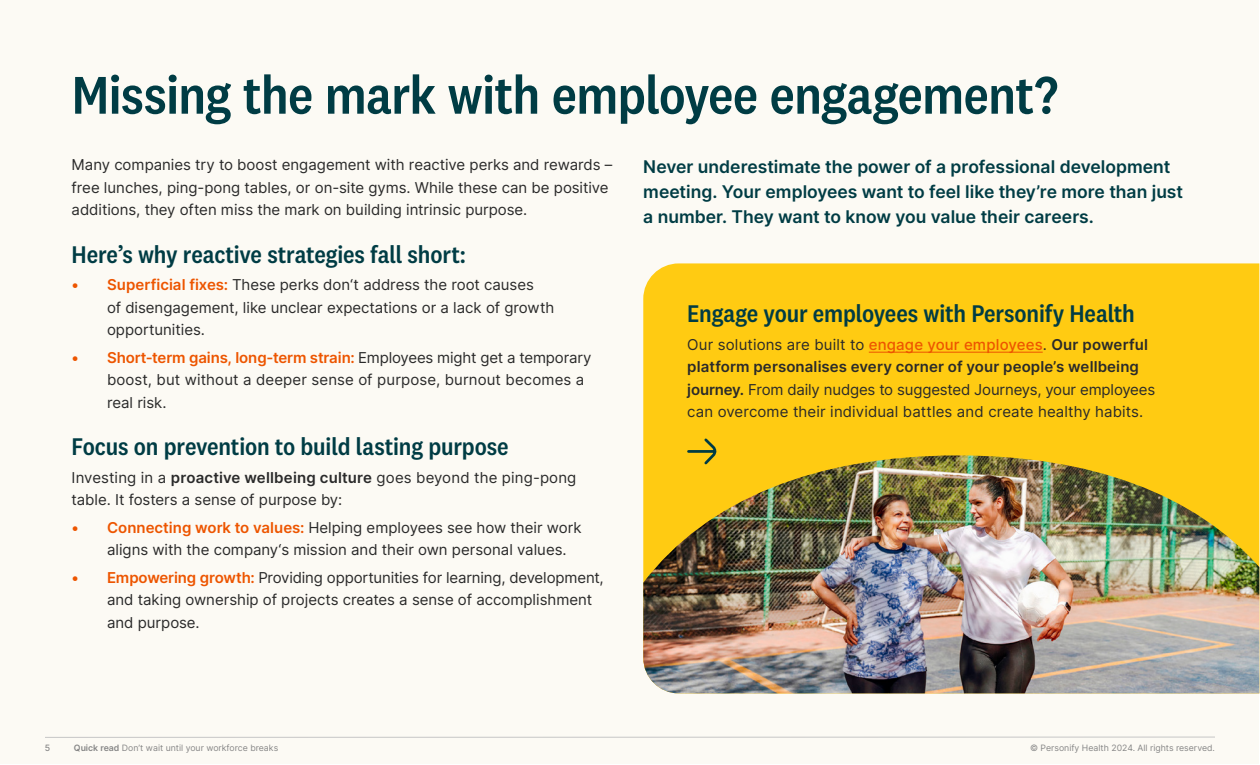
<style>
.page{position:relative;width:1260px;height:765px;background:#fff}
.page>*{position:absolute;margin:0;border:0;box-sizing:border-box;transform-origin:0 0}
.t1{font:500 55px "National 2 Narrow";letter-spacing:-.015em;color:#003c44}
.t2{font:500 25px "National 2 Narrow";letter-spacing:-.005em;color:#003c44}
.t3{font:600 17.5px/25px "Inter";color:#003c44}
.t4{font:15px/22.5px "Inter";color:#2a2a2a}
.t5{font:8.75px "Inter";color:#878787}
.t6{font:500 8.75px "Inter";color:#878787}
.s1{font-weight:600;color:#ed5500}
.s2{font-weight:600}
.s3{font-weight:500;color:#ed5500}
</style>
<div class="page">
<div style="left:1px;top:1px;width:1258px;height:763px;background:#fcfaf4"></div>
<hr style="left:45px;top:737px;width:1170px;height:1px;background:#c6c6c6">
<div style="left:643px;top:263px;width:616px;height:192px;background:#ffcb12"></div>
<hr style="left:869px;top:352px;width:174px;height:1px;background:#ed5500">
<svg style="left:687px;top:438px;width:29px;height:17px"></svg>
<img style="left:643px;top:455px;width:616px;height:238px">
<h1 class="t1" style="left:72px;top:63px;width:988px">Missing the mark with employee engagement?</h1>
<p class="t4" style="left:72px;top:153px;width:542px">Many companies try to boost engagement with reactive perks and rewards – free lunches, ping-pong tables, or on-site gyms. While these can be positive additions, they often miss the mark on building intrinsic purpose.</p>
<h2 class="t2" style="left:72px;top:240px;width:396px">Here’s why reactive strategies fall short:</h2>
<p class="t4" style="left:107px;top:273px;width:449px;text-indent:-35px"><span class="s1">• Superficial fixes:</span> These perks don‘t address the root causes<br>of disengagement, like unclear expectations or a lack of growth opportunities.</p>
<p class="t4" style="left:107px;top:346px;width:486px;text-indent:-35px"><span class="s1">• Short-term gains, long-term strain:</span> Employees might get a temporary boost, but without a deeper sense of purpose, burnout becomes a real risk.</p>
<h2 class="t2" style="left:72px;top:432px;width:439px">Focus on prevention to build lasting purpose</h2>
<p class="t4" style="left:72px;top:466px;width:506px">Investing in a <span class="s2">proactive wellbeing culture</span> goes beyond the ping-pong table. It fosters a sense of purpose by:</p>
<p class="t4" style="left:107px;top:516px;width:476px;text-indent:-35px"><span class="s1">• Connecting work to values:</span> Helping employees see how their work aligns with the company‘s mission and their own personal values.</p>
<p class="t4" style="left:107px;top:566px;width:498px;text-indent:-35px"><span class="s1">• Empowering growth:</span> Providing opportunities for learning, development, and taking ownership of projects creates a sense of accomplishment and purpose.</p>
<p class="t3" style="left:643px;top:153px;width:541px">Never underestimate the power of a professional development meeting. Your employees want to feel like they’re more than just a number. They want to know you value their careers.</p>
<h2 class="t2" style="left:687px;top:299px;width:449px">Engage your employees with Personify Health</h2>
<p class="t4" style="left:687px;top:333px;width:469px">Our solutions are built to <span class="s3">engage your employees</span>. <span class="s2">Our powerful platform personalises every corner of your people’s wellbeing journey.</span> From daily nudges to suggested Journeys, your employees can overcome their individual battles and create healthy habits.</p>
<p class="t6" style="left:45px;top:741px;width:7px">5</p>
<p class="t5" style="left:74px;top:741px;width:206px"><span class="s2">Quick read</span> Don’t wait until your workforce breaks</p>
<p class="t5" style="left:1030px;top:741px;width:186px">© Personify Health 2024. All rights reserved.</p>
</div>
